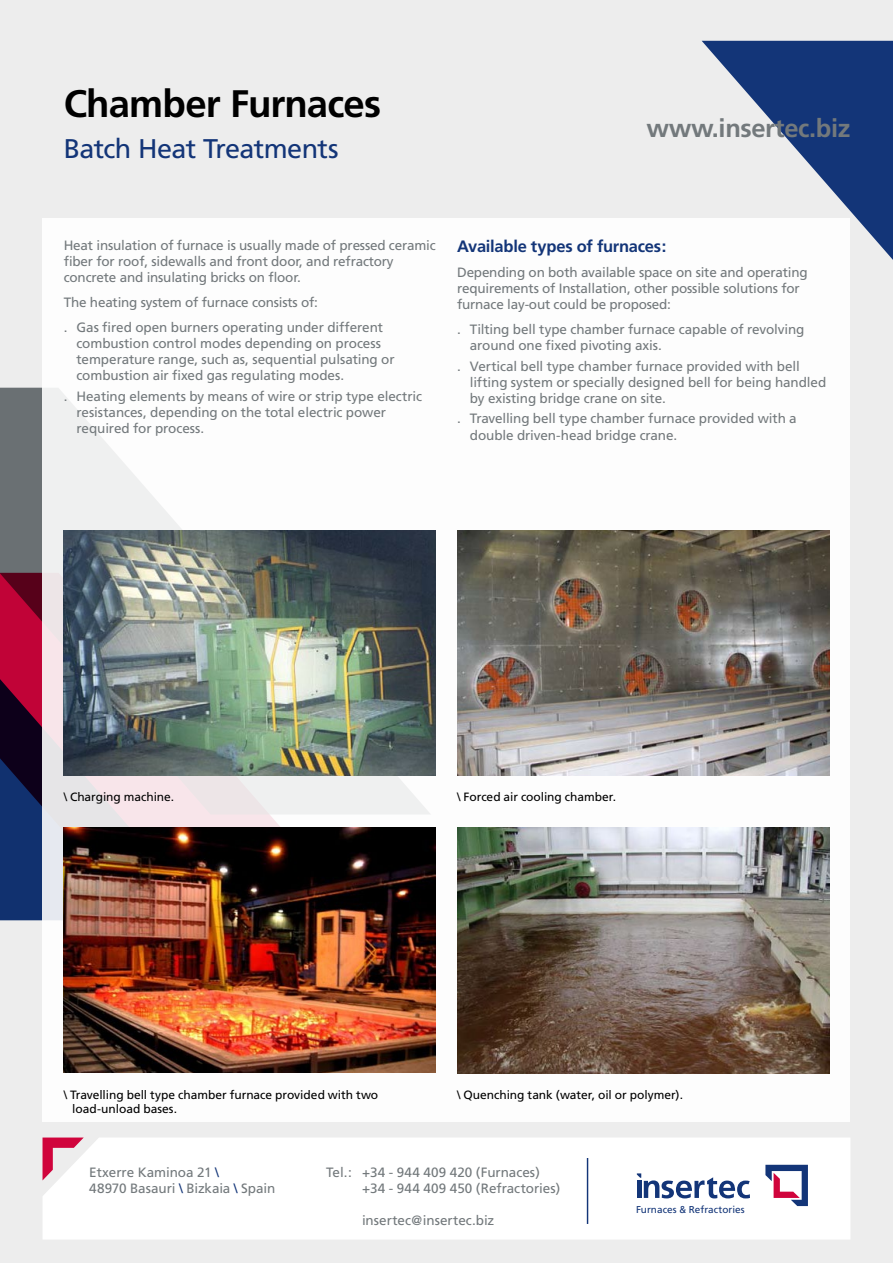
<style>
.page{position:relative;width:893px;height:1263px;background:#ededed}
.page>*{position:absolute;margin:0;border:0;box-sizing:border-box;transform-origin:0 0}
.t1{font:700 38.25px "Frutiger";letter-spacing:-.025em;color:#000}
.t2{font:27px "Frutiger";letter-spacing:-.025em;color:#133578}
.t3{font:700 25.5px "Frutiger";letter-spacing:-.015em;color:#73797c}
.t4{font:700 16.5px "Frutiger";letter-spacing:-.015em;color:#133578}
.t5{font:13.5px/16.2px "Frutiger";letter-spacing:-.01em;color:#73797c}
.t6{font:12px/14.4px "Frutiger";letter-spacing:-.005em;color:#000}
.t7{font:9.9px "Frutiger";letter-spacing:.005em;color:#133578}
.s1{color:#133578}
</style>
<div class="page">
<svg style="left:702px;top:41px;width:191px;height:219px"></svg>
<svg style="left:0;top:814px;width:43px;height:186px;fill:#11316f"></svg>
<svg style="left:0;top:388px;width:43px;height:426px;background:#693951"></svg>
<div style="left:43px;top:1138px;width:807px;height:101px;background:#fff"></div>
<svg style="left:43px;top:1137px;width:41px;height:43px"></svg>
<hr style="left:587px;top:1158px;width:1px;height:66px;background:#133578">
<svg style="left:765px;top:1165px;width:43px;height:41px;background:#ac9bb8"></svg>
<svg style="left:637px;top:1173px;width:113px;height:25px;background:#a5b2cb"></svg>
<div style="left:43px;top:219px;width:807px;height:903px;background:#fff"></div>
<img style="left:457px;top:530px;width:372px;height:245px">
<img style="left:457px;top:827px;width:372px;height:246px">
<img style="left:64px;top:828px;width:372px;height:244px">
<img style="left:64px;top:530px;width:372px;height:245px">
<h1 class="t1" style="left:64px;top:81px;width:319px">Chamber Furnaces</h1>
<h2 class="t2" style="left:64px;top:132px;width:276px">Batch Heat Treatments</h2>
<h3 class="t3" style="left:646px;top:113px;width:205px">www.insertec.biz</h3>
<p class="t5" style="left:64px;top:237px;width:373px">Heat insulation of furnace is usually made of pressed ceramic fiber for roof, sidewalls and front door, and refractory concrete and insulating bricks on floor.</p>
<p class="t5" style="left:64px;top:290px;width:321px;line-height:24.8px">The heating system of furnace consists of:<br>. Gas fired open burners operating under different</p>
<p class="t5" style="left:77px;top:335px;width:320px">combustion control modes depending on process temperature range, such as, sequential pulsating or combustion air fixed gas regulating modes.</p>
<p class="t5" style="left:77px;top:388px;width:347px;text-indent:-13px">. Heating elements by means of wire or strip type electric resistances, depending on the total electric power required for process.</p>
<p class="t4" style="left:457px;top:237px;width:211px">Available types of furnaces:</p>
<p class="t5" style="left:457px;top:264px;width:352px">Depending on both available space on site and operating requirements of Installation, other possible solutions for furnace lay-out could be proposed:</p>
<p class="t5" style="left:470px;top:321px;width:336px;text-indent:-13px">. Tilting bell type chamber furnace capable of revolving around one fixed pivoting axis.</p>
<p class="t5" style="left:470px;top:358px;width:358px;text-indent:-13px">. Vertical bell type chamber furnace provided with bell lifting system or specially designed bell for being handled by existing bridge crane on site.</p>
<p class="t5" style="left:470px;top:410px;width:328px;text-indent:-13px">. Travelling bell type chamber furnace provided with a double driven-head bridge crane.</p>
<p class="t6" style="left:64px;top:789px;width:112px">\ Charging machine.</p>
<p class="t6" style="left:457px;top:789px;width:160px">\ Forced air cooling chamber.</p>
<p class="t6" style="left:72px;top:1087px;width:308px;text-indent:-9px">\ Travelling bell type chamber furnace provided with two load-unload bases.</p>
<p class="t6" style="left:457px;top:1087px;width:228px">\ Quenching tank (water, oil or polymer).</p>
<p class="t5" style="left:89px;top:1164px;width:188px">Etxerre Kaminoa 21 <span class="s1">\<br></span>48970 Basauri <span class="s1">\</span> Bizkaia <span class="s1">\</span> Spain</p>
<p class="t5" style="left:362px;top:1164px;width:200px;text-indent:-36px">Tel.: +34 - 944 409 420 (Furnaces) +34 - 944 409 450 (Refractories)</p>
<p class="t5" style="left:362px;top:1212px;width:134px">insertec@insertec.biz</p>
<p class="t7" style="left:636px;top:1204px;width:110px">Furnaces &amp; Refractories</p>
</div>
